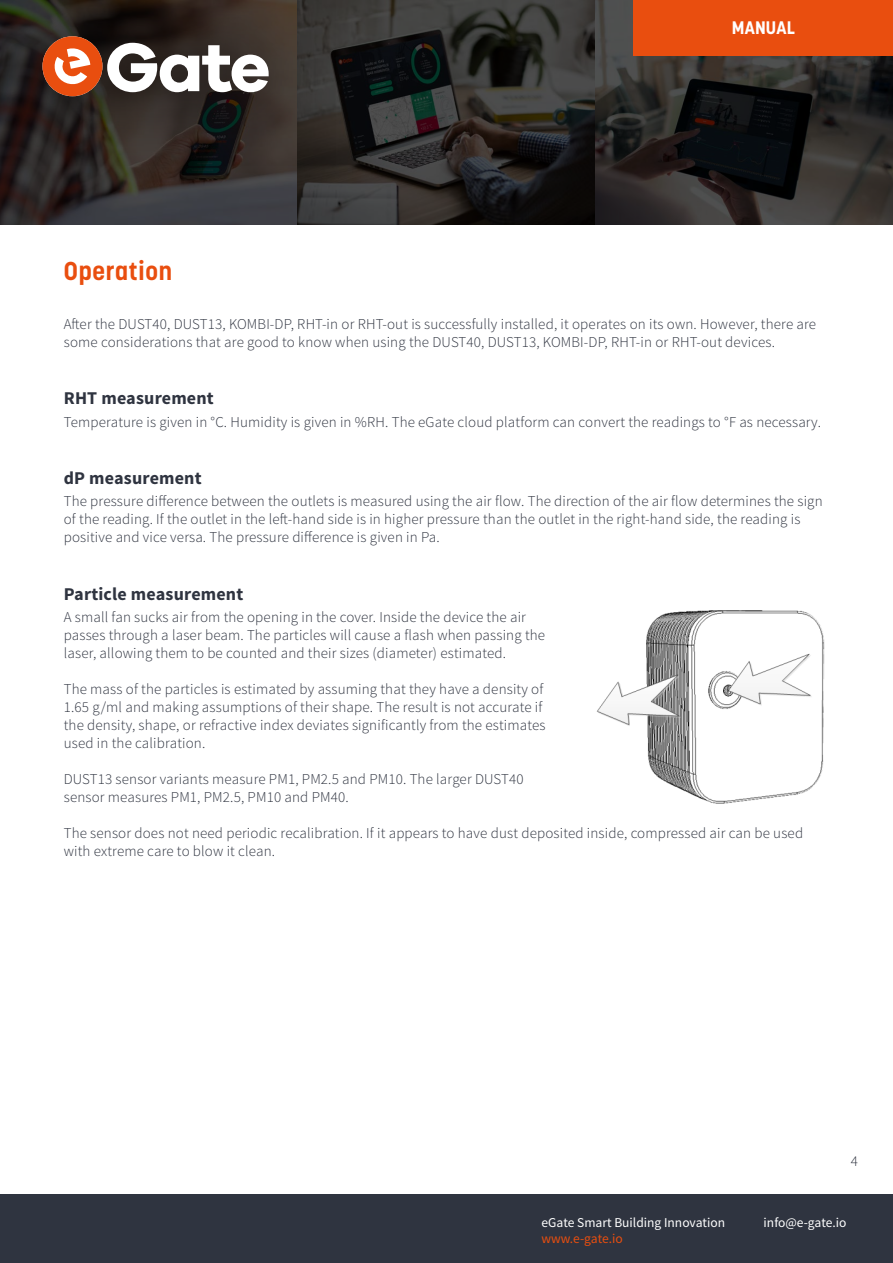
<style>
.page{position:relative;width:893px;height:1263px;background:#fff}
.page>*{position:absolute;margin:0;border:0;box-sizing:border-box;transform-origin:0 0}
.t1{font:700 25.5px "Korolev";letter-spacing:.03em;color:#e94e0f}
.t2{font:700 18px "Source Sans Pro";letter-spacing:.01em;color:#2f3440}
.t3{font:700 18px "Korolev";letter-spacing:.01em;color:#fff}
.t4{font:300 15px/18px "Source Sans Pro";letter-spacing:.01em;color:#2f3440}
.t5{font:13.5px "Source Sans Pro";color:#fff}
.t6{font:13.5px "Source Sans Pro";color:#e94e0f}
</style>
<div class="page">
<svg style="left:0;top:0;width:893px;height:225px;background:#2b2a29"></svg>
<div style="left:0;top:1195px;width:893px;height:68px;background:#2f3440"></div>
<svg style="left:0;top:0;width:336px;height:166px;background:#2e2824"></svg>
<svg style="left:43px;top:36px;width:226px;height:60px"></svg>
<div style="left:634px;top:0;width:259px;height:55px;background:#e94e0f"></div>
<img style="left:596px;top:610px;width:229px;height:194px">
<p class="t3" style="left:732px;top:17px;width:64px">MANUAL</p>
<h1 class="t1" style="left:64px;top:255px;width:110px">Operation</h1>
<p class="t4" style="left:64px;top:315px;width:754px">After the DUST40, DUST13, KOMBI-DP, RHT-in or RHT-out is successfully installed, it operates on its own. However, there are some considerations that are good to know when using the DUST40, DUST13, KOMBI-DP, RHT-in or RHT-out devices.</p>
<p class="t2" style="left:64px;top:387px;width:152px">RHT measurement</p>
<p class="t4" style="left:64px;top:413px;width:759px">Temperature is given in °C. Humidity is given in %RH. The eGate cloud platform can convert the readings to °F as necessary.</p>
<p class="t2" style="left:64px;top:467px;width:139px">dP measurement</p>
<p class="t4" style="left:64px;top:492px;width:760px">The pressure difference between the outlets is measured using the air flow. The direction of the air flow determines the sign of the reading. If the outlet in the left-hand side is in higher pressure than the outlet in the right-hand side, the reading is positive and vice versa. The pressure difference is given in Pa.</p>
<p class="t2" style="left:64px;top:582px;width:181px">Particle measurement</p>
<p class="t4" style="left:64px;top:608px;width:483px">A small fan sucks air from the opening in the cover. Inside the device the air passes through a laser beam. The particles will cause a flash when passing the laser, allowing them to be counted and their sizes (diameter) estimated.</p>
<p class="t4" style="left:64px;top:680px;width:483px">The mass of the particles is estimated by assuming that they have a density of 1.65 g/ml and making assumptions of their shape. The result is not accurate if the density, shape, or refractive index deviates significantly from the estimates used in the calibration.</p>
<p class="t4" style="left:64px;top:770px;width:461px">DUST13 sensor variants measure PM1, PM2.5 and PM10. The larger DUST40 sensor measures PM1, PM2.5, PM10 and PM40.</p>
<p class="t4" style="left:64px;top:824px;width:741px">The sensor does not need periodic recalibration. If it appears to have dust deposited inside, compressed air can be used with extreme care to blow it clean.</p>
<p class="t4" style="left:851px;top:1152px;width:9px">4</p>
<p class="t5" style="left:541px;top:1214px;width:185px">eGate Smart Building Innovation</p>
<p class="t6" style="left:541px;top:1230px;width:83px">www.e-gate.io</p>
<p class="t5" style="left:764px;top:1214px;width:84px">info@e-gate.io</p>
</div>
